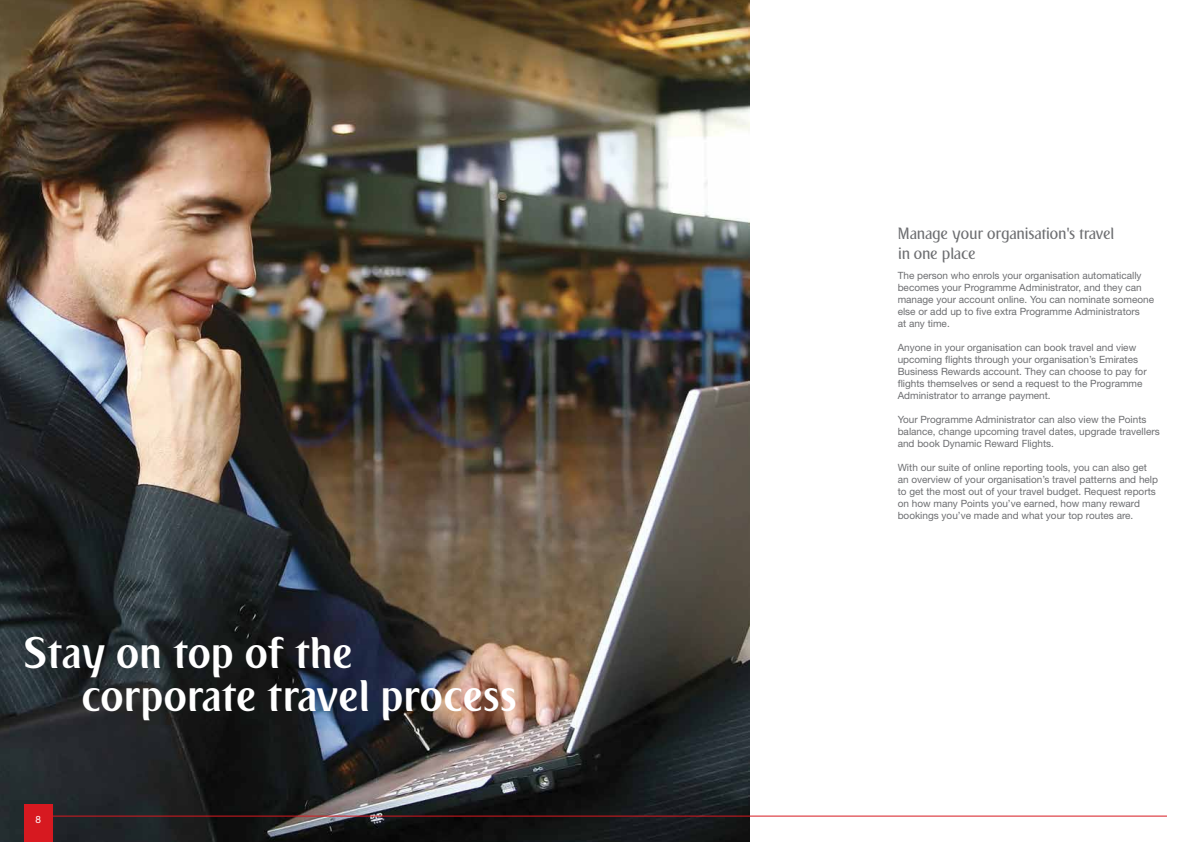
<style>
.page{position:relative;width:1191px;height:842px;background:#fff}
.page>*{position:absolute;margin:0;border:0;box-sizing:border-box;transform-origin:0 0}
.t1{font:43.2px/43.5px "EK03 Serif B01";color:#fff}
.t2{font:16px/19.2px "EK03 Serif M01";color:#6d6e71}
.t3{font:10px/12px "Helvetica Neue";color:#6d6e71}
.t4{font:10px "Helvetica Neue";color:#fff}
</style>
<div class="page">
<img style="left:0;top:0;width:749px;height:842px">
<div style="left:24px;top:804px;width:28px;height:38px;background:#d71920"></div>
<hr style="left:52px;top:816px;width:1115px;height:1px;background:#d71920">
<h1 class="t1" style="left:81px;top:629px;width:437px;text-indent:-57px">Stay on top of the corporate travel process</h1>
<p class="t4" style="left:35px;top:813px;width:7px">8</p>
<h2 class="t2" style="left:897px;top:224px;width:218px">Manage your organisation’s travel in one place</h2>
<p class="t3" style="left:897px;top:269px;width:258px">The person who enrols your organisation automatically becomes your Programme Administrator, and they can manage your account online. You can nominate someone else or add up to five extra Programme Administrators<br>at any time.</p>
<p class="t3" style="left:897px;top:341px;width:250px">Anyone in your organisation can book travel and view upcoming flights through your organisation’s Emirates Business Rewards account. They can choose to pay for flights themselves or send a request to the Programme Administrator to arrange payment.</p>
<p class="t3" style="left:897px;top:413px;width:263px">Your Programme Administrator can also view the Points balance, change upcoming travel dates, upgrade travellers and book Dynamic Reward Flights.</p>
<p class="t3" style="left:897px;top:461px;width:262px">With our suite of online reporting tools, you can also get an overview of your organisation’s travel patterns and help to get the most out of your travel budget. Request reports on how many Points you’ve earned, how many reward bookings you’ve made and what your top routes are.</p>
</div>
